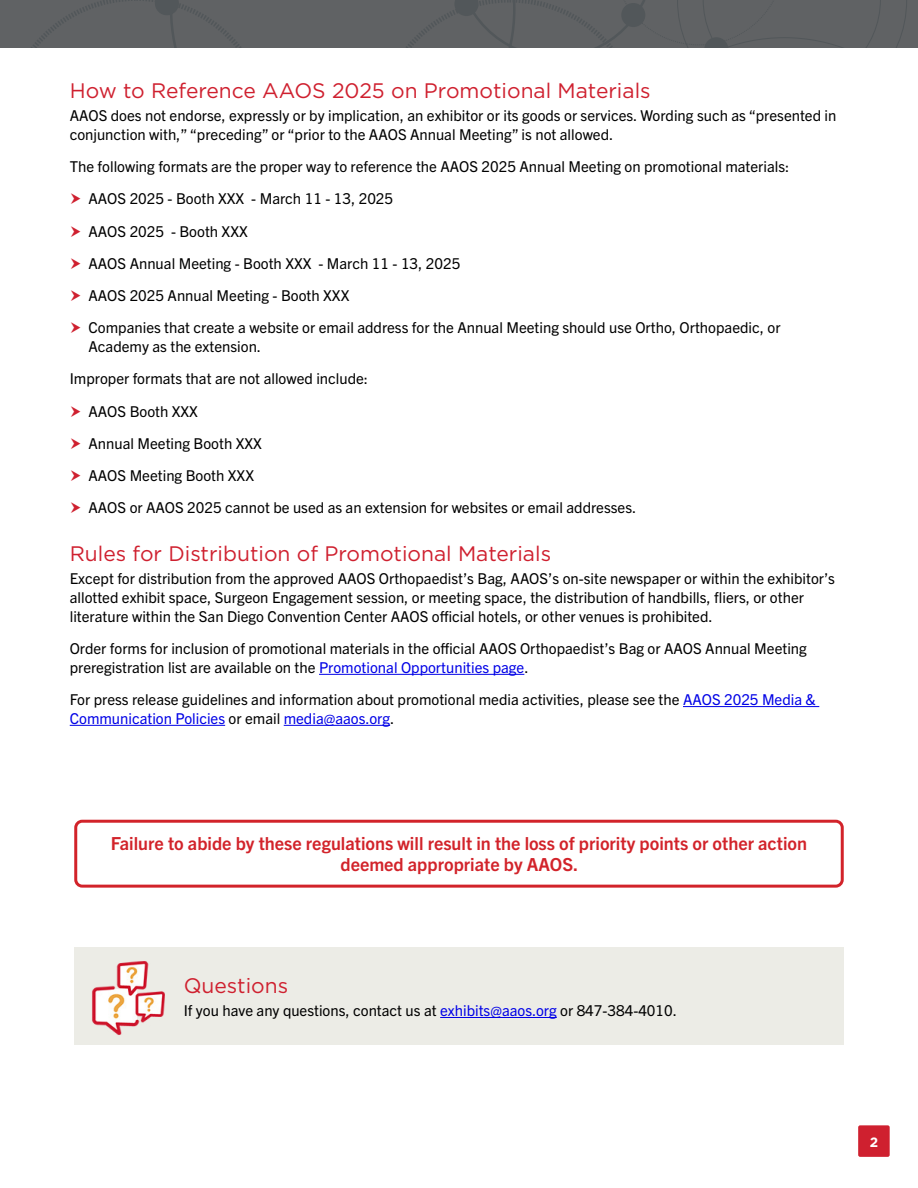
<style>
.page{position:relative;width:918px;height:1188px;background:#fff}
.page>*{position:absolute;margin:0;border:0;box-sizing:border-box;transform-origin:0 0}
.t1{font:21px "Gotham";color:#cf202f}
.t2{font:700 18px/21px "Trade Gothic Next LT Pro";color:#d2232a;text-align:center}
.t3{font:15px/18.8px "Trade Gothic Next LT Pro";color:#000}
.t4{font:700 13.5px "Gotham";color:#fff}
.s1{color:#0000e6}
</style>
<div class="page">
<div style="left:2px;top:0;width:916px;height:48px;background:#606264"></div>
<div style="left:858px;top:1125px;width:32px;height:32px;background:#cf202f;border-radius:2px"></div>
<div style="left:74px;top:820px;width:770px;height:68px;border:3px solid #d2232a;border-radius:6px"></div>
<div style="left:74px;top:947px;width:770px;height:98px;background:#ecece6"></div>
<hr style="left:440px;top:1017px;width:117px;height:1px;background:#0000e6">
<hr style="left:319px;top:674px;width:205px;height:1px;background:#0000e6">
<hr style="left:683px;top:706px;width:136px;height:1px;background:#0000e6">
<hr style="left:70px;top:725px;width:155px;height:1px;background:#0000e6">
<hr style="left:284px;top:725px;width:106px;height:1px;background:#0000e6">
<img style="left:92px;top:961px;width:73px;height:74px">
<h1 class="t1" style="left:70px;top:77px;width:582px">How to Reference AAOS 2025 on Promotional Materials</h1>
<p class="t3" style="left:70px;top:105px;width:768px">AAOS does not endorse, expressly or by implication, an exhibitor or its goods or services. Wording such as “presented in conjunction with,” “preceding” or “prior to the AAOS Annual Meeting” is not allowed.</p>
<p class="t3" style="left:89px;top:150px;width:702px;line-height:32.2px;text-indent:-19px">The following formats are the proper way to reference the AAOS 2025 Annual Meeting on promotional materials:<br>AAOS 2025 - Booth XXX - March 11 - 13, 2025<br>AAOS 2025 - Booth XXX<br>AAOS Annual Meeting - Booth XXX - March 11 - 13, 2025<br>AAOS 2025 Annual Meeting - Booth XXX<br>Companies that create a website or email address for the Annual Meeting should use Ortho, Orthopaedic, or</p>
<p class="t3" style="left:89px;top:336px;width:174px">Academy as the extension.</p>
<p class="t3" style="left:70px;top:369px;width:300px">Improper formats that are not allowed include:</p>
<p class="t3" style="left:89px;top:401px;width:111px">AAOS Booth XXX</p>
<p class="t3" style="left:89px;top:433px;width:175px">Annual Meeting Booth XXX</p>
<p class="t3" style="left:89px;top:465px;width:167px">AAOS Meeting Booth XXX</p>
<p class="t3" style="left:89px;top:498px;width:549px">AAOS or AAOS 2025 cannot be used as an extension for websites or email addresses.</p>
<h1 class="t1" style="left:70px;top:540px;width:483px">Rules for Distribution of Promotional Materials</h1>
<p class="t3" style="left:70px;top:569px;width:767px">Except for distribution from the approved AAOS Orthopaedist’s Bag, AAOS’s on-site newspaper or within the exhibitor’s allotted exhibit space, Surgeon Engagement session, or meeting space, the distribution of handbills, fliers, or other literature within the San Diego Convention Center AAOS official hotels, or other venues is prohibited.</p>
<p class="t3" style="left:70px;top:638px;width:739px">Order forms for inclusion of promotional materials in the official AAOS Orthopaedist’s Bag or AAOS Annual Meeting preregistration list are available on the <span class="s1">Promotional Opportunities page</span>.</p>
<p class="t3" style="left:70px;top:689px;width:748px">For press release guidelines and information about promotional media activities, please see the <span class="s1">AAOS 2025 Media &amp;<br>Communication Policies</span> or email <span class="s1">media@aaos.org</span>.</p>
<p class="t2" style="left:111px;top:832px;width:698px">Failure to abide by these regulations will result in the loss of priority points or other action deemed appropriate by AAOS.</p>
<h1 class="t1" style="left:184px;top:972px;width:106px">Questions</h1>
<p class="t3" style="left:184px;top:1000px;width:495px">If you have any questions, contact us at <span class="s1">exhibits@aaos.org</span> or 847-384-4010.</p>
<p class="t4" style="left:870px;top:1133px;width:10px">2</p>
</div>
